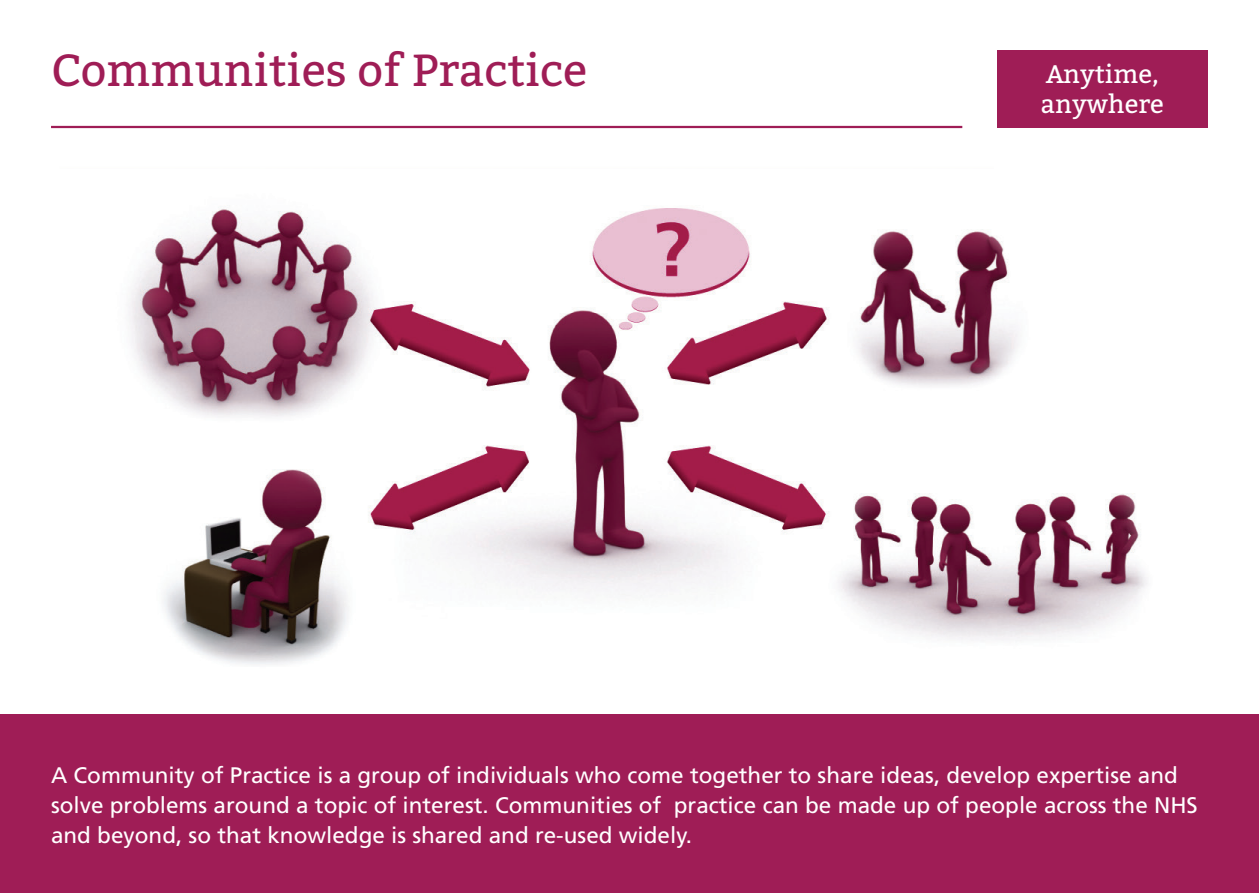
<style>
.page{position:relative;width:1259px;height:893px;background:#fff}
.page>*{position:absolute;margin:0;border:0;box-sizing:border-box;transform-origin:0 0}
.t1{font:45px "Bitter";color:#9f1d56}
.t2{font:25.5px/30.6px "Bitter";color:#fff}
.t3{font:24px "Frutiger";color:#fff}
.t4{font:22.5px/30px "Frutiger";color:#fff}
</style>
<div class="page">
<img style="left:129px;top:207px;width:1018px;height:457px">
<div style="left:0;top:714px;width:1259px;height:179px;background:#9f1d56"></div>
<hr style="left:51px;top:126px;width:911px;height:2px;background:#9f1d56">
<div style="left:997px;top:51px;width:211px;height:77px;background:#9f1d56"></div>
<p class="t1" style="left:51px;top:37px;width:538px">Communities of Practice</p>
<p class="t2" style="left:1041px;top:57px;width:125px">Anytime, anywhere</p>
<p class="t4" style="left:51px;top:759px;width:1148px">A Community of Practice is a group of individuals who come together to share ideas, develop expertise and solve problems around a topic of interest. Communities of practice can be made up of people across the NHS and beyond, so that knowledge is shared and re-used widely.</p>
<p class="t3" style="left:51px;top:783px;width:361px">Email: KFH.england@hee.nhs.uk</p>
<p class="t3" style="left:51px;top:819px;width:278px">https://rebrand.ly/KMTEL</p>
</div>
